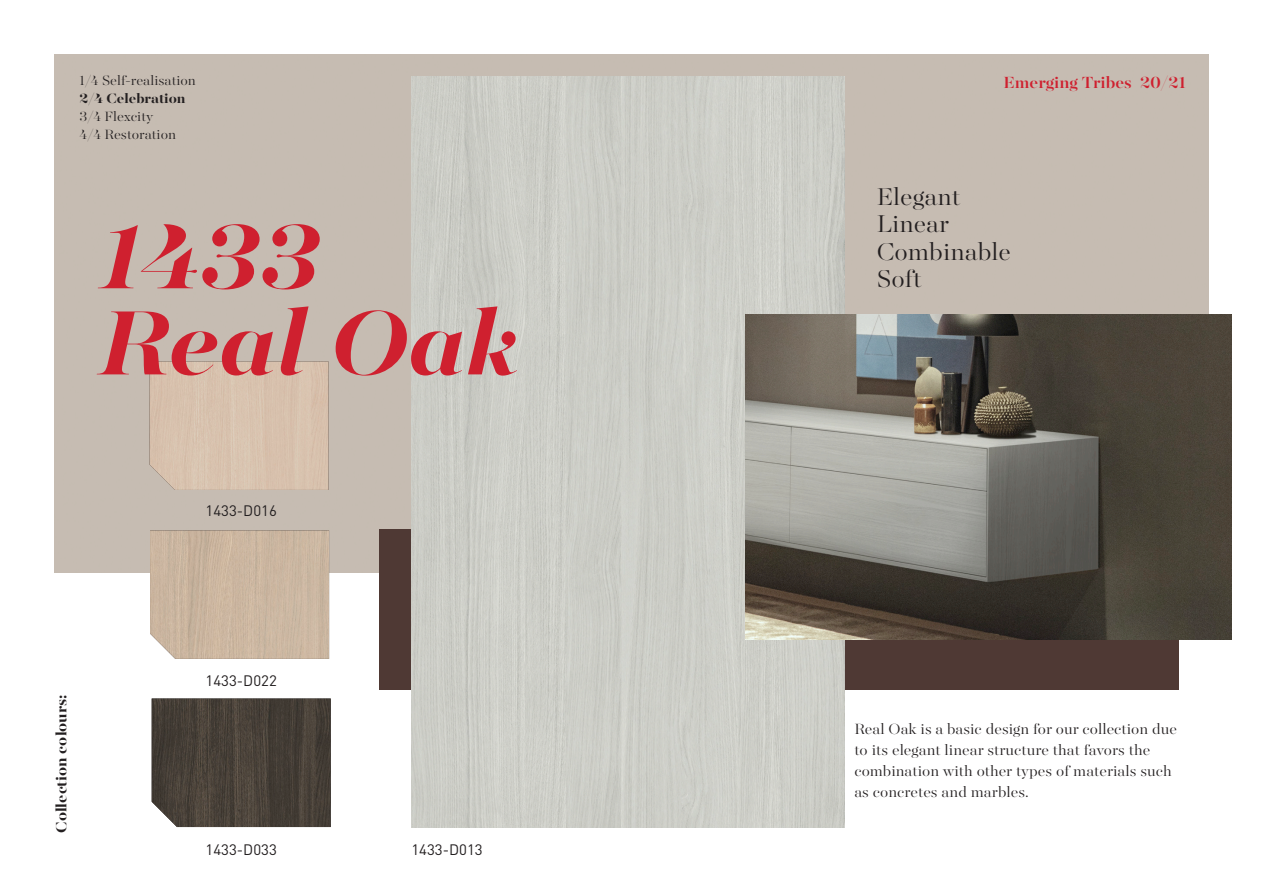
<style>
.page{position:relative;width:1263px;height:893px;background:#fff}
.page>*{position:absolute;margin:0;border:0;box-sizing:border-box;transform-origin:0 0}
.t1{font:italic 700 101.85px "Majesti Banner";color:#cf202f}
.t2{font:300 27px "Majesti Banner";color:#231f20}
.t3{font:500 18px "Majesti Banner";color:#cf202f}
.t4{font:300 16.5px/21px "Majesti Banner";color:#231f20}
.t5{font:700 16.5px "Majesti Banner";color:#231f20}
.t6{font:300 15px "Majesti Banner";color:#231f20}
.t7{font:15px "DIN Pro";color:#231f20}
.t8{font:700 15px "Majesti Banner";color:#231f20}
</style>
<div class="page">
<div style="left:54px;top:54px;width:1155px;height:518px;background:#c6bcb2"></div>
<div style="left:379px;top:530px;width:800px;height:159px;background:#4f3934"></div>
<img style="left:411px;top:76px;width:433px;height:751px">
<img style="left:745px;top:314px;width:486px;height:326px">
<div style="left:149px;top:361px;width:180px;height:129px;background:#d8c1ae"></div>
<img style="left:150px;top:530px;width:179px;height:129px">
<img style="left:152px;top:698px;width:179px;height:129px">
<p class="t6" style="left:80px;top:71px;width:118px">1/4 Self-realisation</p>
<p class="t8" style="left:80px;top:89px;width:108px">2/4 Celebration</p>
<p class="t6" style="left:80px;top:107px;width:75px">3/4 Flexcity</p>
<p class="t6" style="left:80px;top:125px;width:98px">4/4 Restoration</p>
<p class="t1" style="left:100px;top:190px;width:223px">1433</p>
<p class="t1" style="left:100px;top:276px;width:421px">Real Oak</p>
<p class="t7" style="left:206px;top:501px;width:73px">1433-D016</p>
<p class="t5" style="left:51px;top:833px;width:140px;rotate:-90deg">Collection colours:</p>
<p class="t7" style="left:206px;top:670px;width:73px">1433-D022</p>
<p class="t7" style="left:206px;top:839px;width:73px">1433-D033</p>
<p class="t7" style="left:411px;top:839px;width:73px">1433-D013</p>
<p class="t3" style="left:1003px;top:70px;width:184px">Emerging Tribes 20/21</p>
<p class="t2" style="left:877px;top:179px;width:85px">Elegant</p>
<p class="t2" style="left:877px;top:206px;width:74px">Linear</p>
<p class="t2" style="left:877px;top:234px;width:136px">Combinable</p>
<p class="t2" style="left:877px;top:261px;width:46px">Soft</p>
<p class="t4" style="left:854px;top:719px;width:324px">Real Oak is a basic design for our collection due to its elegant linear structure that favors the combination with other types of materials such as concretes and marbles.</p>
</div>
